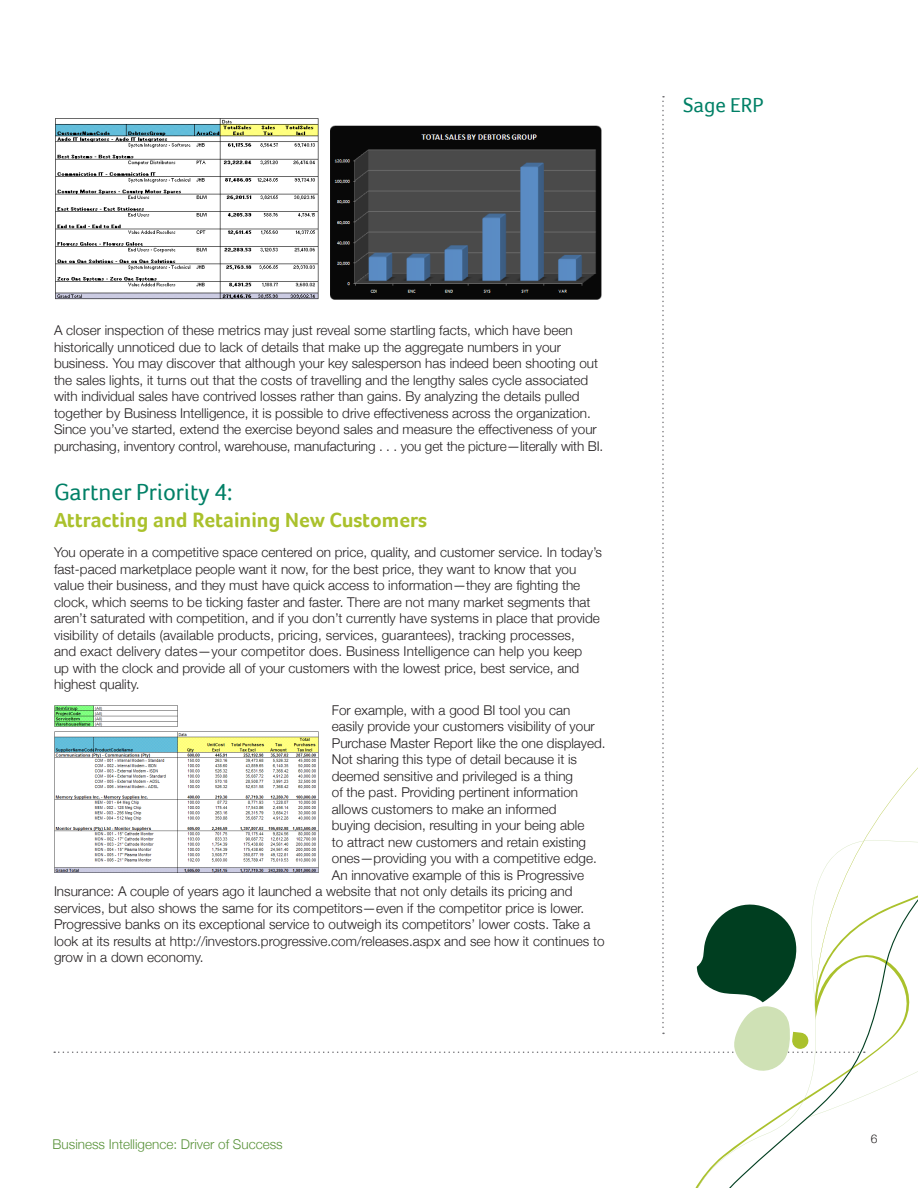
<style>
.page{position:relative;width:918px;height:1188px;background:#fff}
.page>*{position:absolute;margin:0;border:0;box-sizing:border-box;transform-origin:0 0}
.t1{font:24px "Foco";color:#008066}
.t2{font:700 21px "Foco";color:#aac12c}
.t3{font:21px "Foco";color:#008066}
.Body{font:300 13.5px/16.5px "Helvetica Neue";color:#231f20}
.t4{font:300 13.5px "Helvetica Neue";color:#59923a}
.t5{font:300 12px "Helvetica Neue";color:#231f20}
</style>
<div class="page">
<svg style="left:658px;top:773px;width:260px;height:415px"></svg>
<img style="left:54px;top:705px;width:264px;height:167px">
<img style="left:55px;top:118px;width:547px;height:182px">
<h2 class="t3" style="left:683px;top:93px;width:82px">Sage ERP</h2>
<p class="Body" style="left:54px;top:322px;width:551px">A closer inspection of these metrics may just reveal some startling facts, which have been historically unnoticed due to lack of details that make up the aggregate numbers in your business. You may discover that although your key salesperson has indeed been shooting out the sales lights, it turns out that the costs of travelling and the lengthy sales cycle associated with individual sales have contrived losses rather than gains. By analyzing the details pulled together by Business Intelligence, it is possible to drive effectiveness across the organization.<br>Since you’ve started, extend the exercise beyond sales and measure the effectiveness of your purchasing, inventory control, warehouse, manufacturing . . . you get the picture—literally with BI.</p>
<h2 class="t1" style="left:54px;top:478px;width:180px">Gartner Priority 4:</h2>
<h2 class="t2" style="left:54px;top:508px;width:375px">Attracting and Retaining New Customers</h2>
<p class="Body" style="left:54px;top:544px;width:549px">You operate in a competitive space centered on price, quality, and customer service. In today’s fast-paced marketplace people want it now, for the best price, they want to know that you value their business, and they must have quick access to information—they are fighting the clock, which seems to be ticking faster and faster. There are not many market segments that aren’t saturated with competition, and if you don’t currently have systems in place that provide visibility of details (available products, pricing, services, guarantees), tracking processes,<br>and exact delivery dates—your competitor does. Business Intelligence can help you keep<br>up with the clock and provide all of your customers with the lowest price, best service, and highest quality.</p>
<p class="Body" style="left:332px;top:702px;width:240px">For example, with a good BI tool you can</p>
<p class="Body" style="left:332px;top:718px;width:265px">easily provide your customers visibility of your</p>
<p class="Body" style="left:332px;top:735px;width:275px">Purchase Master Report like the one displayed.</p>
<p class="Body" style="left:332px;top:751px;width:247px">Not sharing this type of detail because it is</p>
<p class="Body" style="left:332px;top:768px;width:243px">deemed sensitive and privileged is a thing</p>
<p class="Body" style="left:332px;top:784px;width:248px">of the past. Providing pertinent information</p>
<p class="Body" style="left:332px;top:801px;width:226px">allows customers to make an informed</p>
<p class="Body" style="left:332px;top:817px;width:254px">buying decision, resulting in your being able</p>
<p class="Body" style="left:332px;top:834px;width:256px">to attract new customers and retain existing</p>
<p class="Body" style="left:332px;top:850px;width:267px">ones—providing you with a competitive edge.</p>
<p class="Body" style="left:332px;top:867px;width:254px">An innovative example of this is Progressive</p>
<p class="Body" style="left:54px;top:883px;width:520px">Insurance: A couple of years ago it launched a website that not only details its pricing and</p>
<p class="Body" style="left:54px;top:900px;width:532px">services, but also shows the same for its competitors—even if the competitor price is lower.</p>
<p class="Body" style="left:54px;top:916px;width:538px">Progressive banks on its exceptional service to outweigh its competitors’ lower costs. Take a</p>
<p class="Body" style="left:54px;top:933px;width:552px">look at its results at http://investors.progressive.com/releases.aspx and see how it continues to</p>
<p class="Body" style="left:54px;top:949px;width:151px">grow in a down economy.</p>
<p class="t4" style="left:53px;top:1136px;width:232px">Business Intelligence: Driver of Success</p>
<p class="t5" style="left:871px;top:1132px;width:8px">6</p>
</div>
